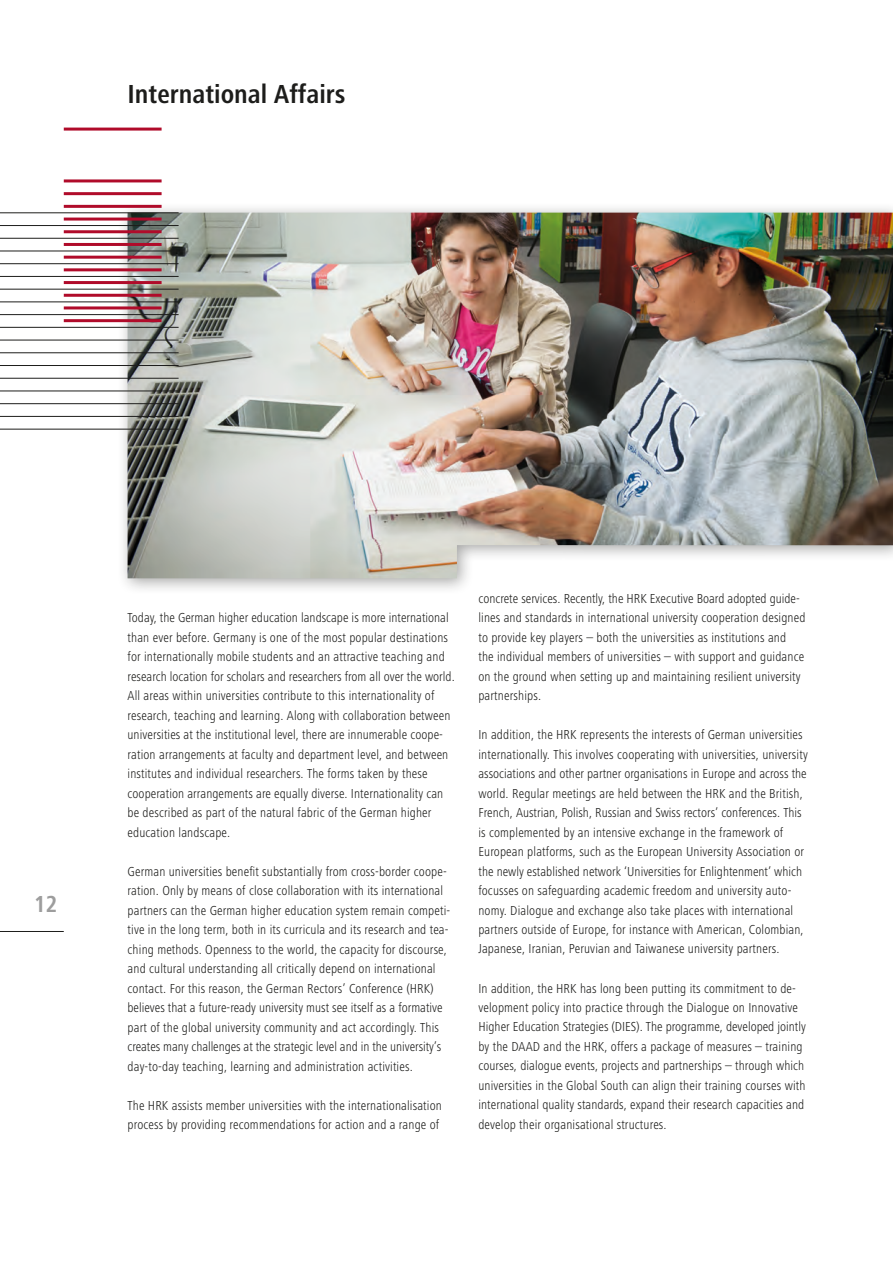
<style>
.page{position:relative;width:893px;height:1263px;background:#fff}
.page>*{position:absolute;margin:0;border:0;box-sizing:border-box;transform-origin:0 0}
.t1{font:700 condensed 27px "Frutiger Next LT";color:#1d1d1b}
.t2{font:700 condensed 24px "Frutiger Next LT";color:#9d9d9d}
.t3{font:300 condensed 13.5px/19.5px "Frutiger Next LT";letter-spacing:.01em;color:#1d1d1b}
</style>
<div class="page">
<hr style="left:0;top:931px;width:64px;height:1px;background:#1d1d1b">
<div style="left:116px;top:201px;width:777px;height:394px;background:#1d1d1b;opacity:.4"></div>
<img style="left:128px;top:213px;width:765px;height:365px">
<hr style="left:64px;top:128px;width:98px;height:3px;background:#b00b2a">
<hr style="left:0;top:213px;width:179px;height:1px;background:#1d1d1b">
<hr style="left:0;top:225px;width:179px;height:1px;background:#1d1d1b">
<hr style="left:0;top:238px;width:179px;height:1px;background:#1d1d1b">
<hr style="left:0;top:251px;width:179px;height:1px;background:#1d1d1b">
<hr style="left:0;top:263px;width:179px;height:1px;background:#1d1d1b">
<hr style="left:0;top:276px;width:179px;height:1px;background:#1d1d1b">
<hr style="left:0;top:289px;width:179px;height:1px;background:#1d1d1b">
<hr style="left:0;top:302px;width:179px;height:1px;background:#1d1d1b">
<hr style="left:0;top:314px;width:179px;height:1px;background:#1d1d1b">
<hr style="left:0;top:327px;width:179px;height:1px;background:#1d1d1b">
<hr style="left:0;top:340px;width:179px;height:1px;background:#1d1d1b">
<hr style="left:0;top:352px;width:179px;height:1px;background:#1d1d1b">
<hr style="left:0;top:365px;width:179px;height:1px;background:#1d1d1b">
<hr style="left:0;top:378px;width:179px;height:1px;background:#1d1d1b">
<hr style="left:0;top:391px;width:179px;height:1px;background:#1d1d1b">
<hr style="left:0;top:403px;width:179px;height:1px;background:#1d1d1b">
<hr style="left:0;top:416px;width:179px;height:1px;background:#1d1d1b">
<hr style="left:0;top:429px;width:179px;height:1px;background:#1d1d1b">
<hr style="left:64px;top:179px;width:98px;height:3px;background:#b00b2a">
<hr style="left:64px;top:192px;width:98px;height:3px;background:#b00b2a">
<hr style="left:64px;top:205px;width:98px;height:3px;background:#b00b2a">
<hr style="left:64px;top:218px;width:98px;height:3px;background:#b00b2a">
<hr style="left:64px;top:230px;width:98px;height:3px;background:#b00b2a">
<hr style="left:64px;top:243px;width:98px;height:3px;background:#b00b2a">
<hr style="left:64px;top:256px;width:98px;height:3px;background:#b00b2a">
<hr style="left:64px;top:268px;width:98px;height:3px;background:#b00b2a">
<hr style="left:64px;top:281px;width:98px;height:3px;background:#b00b2a">
<hr style="left:64px;top:294px;width:98px;height:3px;background:#b00b2a">
<hr style="left:64px;top:306px;width:98px;height:3px;background:#b00b2a">
<hr style="left:64px;top:319px;width:98px;height:3px;background:#b00b2a">
<p class="t1" style="left:128px;top:79px;width:219px">International Affairs</p>
<h2 class="t2" style="left:34px;top:890px;width:25px">12</h2>
<p class="t3" style="left:128px;top:608px;width:329px">Today, the German higher education landscape is more international than ever before. Germany is one of the most popular destinations for internationally mobile students and an attractive teaching and research location for scholars and researchers from all over the world.<br>All areas within universities contribute to this internationality of research, teaching and learning. Along with collaboration between universities at the institutional level, there are innumerable coope&shy;ration arrangements at faculty and department level, and between institutes and individual researchers. The forms taken by these cooperation arrangements are equally diverse. Internationality can be described as part of the natural fabric of the German higher education landscape.</p>
<p class="t3" style="left:128px;top:861px;width:324px">German universities benefit substantially from cross-border coope&shy;ration. Only by means of close collaboration with its international partners can the German higher education system remain competi&shy;tive in the long term, both in its curricula and its research and tea&shy;ching methods. Openness to the world, the capacity for discourse, and cultural understanding all critically depend on international contact. For this reason, the German Rectors’ Conference (HRK) believes that a future-ready university must see itself as a formative part of the global university community and act accordingly. This creates many challenges at the strategic level and in the university’s day-to-day teaching, learning and administration activities.</p>
<p class="t3" style="left:128px;top:1095px;width:316px">The HRK assists member universities with the internationalisation process by providing recommendations for action and a range of</p>
<p class="t3" style="left:478px;top:588px;width:329px">concrete services. Recently, the HRK Executive Board adopted guide&shy;lines and standards in international university cooperation designed to provide key players – both the universities as institutions and<br>the individual members of universities – with support and guidance on the ground when setting up and maintaining resilient university partnerships.</p>
<p class="t3" style="left:478px;top:725px;width:331px">In addition, the HRK represents the interests of German universities internationally. This involves cooperating with universities, university associations and other partner organisations in Europe and across the world. Regular meetings are held between the HRK and the British, French, Austrian, Polish, Russian and Swiss rectors’ conferences. This is complemented by an intensive exchange in the framework of European platforms, such as the European University Association or the newly established network ‘Universities for Enlightenment’ which focusses on safeguarding academic freedom and university auto&shy;nomy. Dialogue and exchange also take places with international partners outside of Europe, for instance with American, Colombian, Japanese, Iranian, Peruvian and Taiwanese university partners.</p>
<p class="t3" style="left:478px;top:978px;width:329px">In addition, the HRK has long been putting its commitment to de&shy;velopment policy into practice through the Dialogue on Innovative Higher Education Strategies (DIES). The programme, developed jointly by the DAAD and the HRK, offers a package of measures – training courses, dialogue events, projects and partnerships – through which universities in the Global South can align their training courses with international quality standards, expand their research capacities and develop their organisational structures.</p>
</div>
